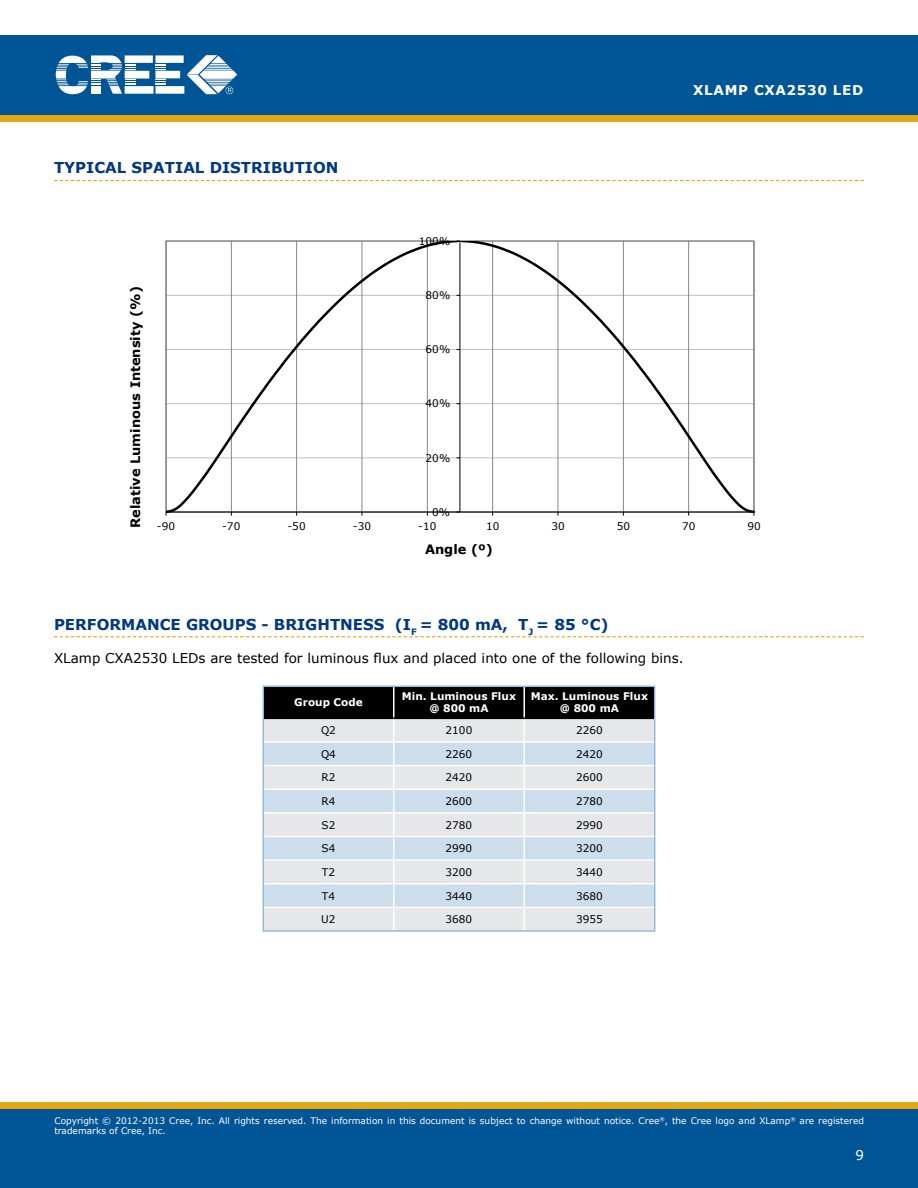
<style>
.page{position:relative;width:918px;height:1188px;background:#fff}
.page>*{position:absolute;margin:0;border:0;box-sizing:border-box;transform-origin:0 0}
.t1{font:700 15px "Verdana";color:#003882}
.t2{font:13.5px "Verdana";color:#000}
.t3{font:700 13.5px "Verdana";letter-spacing:.05em;color:#fff}
.t4{font:13.5px "Verdana";color:#fff}
.t5{font:700 13.05px "Verdana";color:#000}
.t6{font:10.5px "Verdana";color:#000}
.t7{font:700 10.5px/12px "Verdana";color:#fff;text-align:center}
.t8{font:9px/10.8px "Verdana";color:#fff}
</style>
<div class="page">
<div style="left:0;top:115px;width:918px;height:7px;background:#e7a614"></div>
<div style="left:0;top:35px;width:918px;height:80px;background:#005596"></div>
<svg style="left:56px;top:55px;width:181px;height:39px"></svg>
<div style="left:0;top:1108px;width:918px;height:80px;background:#005596"></div>
<div style="left:0;top:1102px;width:918px;height:6px;background:#e7a614"></div>
<svg style="left:54px;top:180px;width:810px;height:1px"></svg>
<svg style="left:54px;top:636px;width:810px;height:1px"></svg>
<svg style="left:263px;top:686px;width:392px;height:244px;background:#bec5cb"></svg>
<hr style="left:264px;top:883px;width:130px;height:2px;background:#fff">
<hr style="left:394px;top:883px;width:130px;height:2px;background:#fff">
<hr style="left:524px;top:883px;width:130px;height:2px;background:#fff">
<hr style="left:264px;top:907px;width:130px;height:1px;background:#fff">
<hr style="left:394px;top:907px;width:130px;height:1px;background:#fff">
<hr style="left:524px;top:907px;width:130px;height:1px;background:#fff">
<hr style="left:263px;top:930px;width:131px;height:2px;background:#99bad7">
<hr style="left:394px;top:930px;width:130px;height:2px;background:#99bad7">
<hr style="left:524px;top:930px;width:131px;height:2px;background:#99bad7">
<svg style="left:166px;top:241px;width:589px;height:272px"></svg>
<h1 class="t1" style="left:54px;top:158px;width:286px">TYPICAL SPATIAL DISTRIBUTION</h1>
<p class="t6" style="left:419px;top:234px;width:33px">100%</p>
<h2 class="t3" style="left:693px;top:82px;width:172px">XLAMP CXA2530 LED</h2>
<h3 class="t5" style="left:127px;top:528px;width:243px;rotate:-90deg">Relative Luminous Intensity (%)</h3>
<p class="t6" style="left:426px;top:288px;width:26px">80%</p>
<p class="t6" style="left:426px;top:343px;width:26px">60%</p>
<p class="t6" style="left:426px;top:397px;width:26px">40%</p>
<p class="t6" style="left:426px;top:451px;width:26px">20%</p>
<p class="t6" style="left:432px;top:505px;width:20px">0%</p>
<p class="t6" style="left:157px;top:519px;width:20px">-90</p>
<p class="t6" style="left:222px;top:519px;width:20px">-70</p>
<p class="t6" style="left:288px;top:519px;width:20px">-50</p>
<p class="t6" style="left:353px;top:519px;width:20px">-30</p>
<p class="t6" style="left:418px;top:519px;width:20px">-10</p>
<p class="t6" style="left:486px;top:519px;width:15px">10</p>
<p class="t6" style="left:551px;top:519px;width:15px">30</p>
<p class="t6" style="left:617px;top:519px;width:15px">50</p>
<p class="t6" style="left:682px;top:519px;width:15px">70</p>
<p class="t6" style="left:747px;top:519px;width:15px">90</p>
<h3 class="t5" style="left:425px;top:541px;width:69px">Angle (º)</h3>
<h1 class="t1" style="left:54px;top:615px;width:556px">PERFORMANCE GROUPS - BRIGHTNESS (I <sub>F</sub> = 800 MA, T<sub>J</sub> = 85 °C)</h1>
<h2 class="t2" style="left:54px;top:650px;width:631px">XLamp CXA2530 LEDs are tested for luminous flux and placed into one of the following bins.</h2>
<p class="t7" style="left:294px;top:696px;width:70px">GROUP CODE</p>
<p class="t7" style="left:402px;top:690px;width:116px">MIN. LUMINOUS FLUX @ 800 MA</p>
<p class="t7" style="left:531px;top:690px;width:119px">MAX. LUMINOUS FLUX @ 800 MA</p>
<p class="t6" style="left:321px;top:724px;width:16px">Q2</p>
<p class="t6" style="left:446px;top:724px;width:28px">2100</p>
<p class="t6" style="left:576px;top:724px;width:28px">2260</p>
<p class="t6" style="left:321px;top:747px;width:16px">Q4</p>
<p class="t6" style="left:446px;top:747px;width:28px">2260</p>
<p class="t6" style="left:576px;top:747px;width:28px">2420</p>
<p class="t6" style="left:322px;top:771px;width:15px">R2</p>
<p class="t6" style="left:446px;top:771px;width:28px">2420</p>
<p class="t6" style="left:576px;top:771px;width:28px">2600</p>
<p class="t6" style="left:322px;top:795px;width:15px">R4</p>
<p class="t6" style="left:446px;top:795px;width:28px">2600</p>
<p class="t6" style="left:576px;top:795px;width:28px">2780</p>
<p class="t6" style="left:322px;top:818px;width:15px">S2</p>
<p class="t6" style="left:446px;top:818px;width:28px">2780</p>
<p class="t6" style="left:576px;top:818px;width:28px">2990</p>
<p class="t6" style="left:322px;top:842px;width:15px">S4</p>
<p class="t6" style="left:446px;top:842px;width:28px">2990</p>
<p class="t6" style="left:576px;top:842px;width:28px">3200</p>
<p class="t6" style="left:322px;top:865px;width:15px">T2</p>
<p class="t6" style="left:446px;top:865px;width:28px">3200</p>
<p class="t6" style="left:576px;top:865px;width:28px">3440</p>
<p class="t6" style="left:322px;top:889px;width:15px">T4</p>
<p class="t6" style="left:446px;top:889px;width:28px">3440</p>
<p class="t6" style="left:576px;top:889px;width:28px">3680</p>
<p class="t6" style="left:321px;top:913px;width:16px">U2</p>
<p class="t6" style="left:446px;top:913px;width:28px">3680</p>
<p class="t6" style="left:576px;top:913px;width:28px">3955</p>
<p class="t8" style="left:54px;top:1115px;width:811px">Copyright © 2012-2013 Cree, Inc. All rights reserved. The information in this document is subject to change without notice. Cree<sup>®</sup>, the Cree logo and XLamp<sup>®</sup> are registered trademarks of Cree, Inc.</p>
<h2 class="t4" style="left:855px;top:1146px;width:10px">9</h2>
</div>
